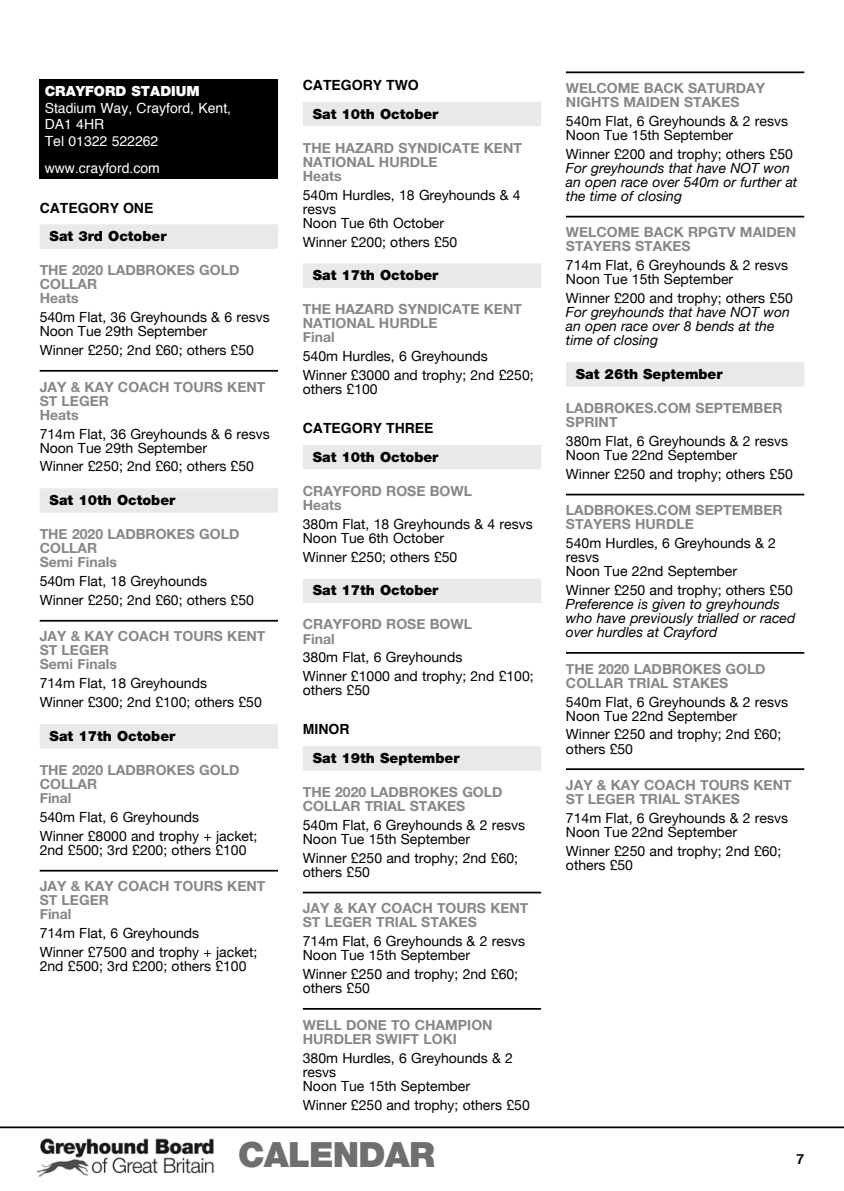
<style>
.page{position:relative;width:844px;height:1191px;background:#fff}
.page>*{position:absolute;margin:0;border:0;box-sizing:border-box;transform-origin:0 0}
.t1{font:900 34.82px "Helvetica Neue";letter-spacing:-.025em;color:#706f6f}
.t2{font:14px/14px "Helvetica Neue";color:#000}
.t3{font:700 14px/14px "Helvetica Neue";color:#878787}
.t4{font:italic 14px/14px "Helvetica Neue";color:#000}
.t5{font:900 14px "Helvetica Neue";color:#000}
.t6{font:14px/16.8px "Helvetica";color:#fff}
.t7{font:700 14px "Helvetica";color:#000}
.t8{font:900 14px "Helvetica Neue";color:#fff}
</style>
<div class="page">
<hr style="left:0;top:1126px;width:843px;height:2px;background:#000">
<img style="left:36px;top:1138px;width:178px;height:39px">
<div style="left:40px;top:224px;width:238px;height:25px;background:#e9e9e9"></div>
<hr style="left:40px;top:370px;width:238px;height:2px;background:#000">
<div style="left:40px;top:488px;width:238px;height:25px;background:#e9e9e9"></div>
<hr style="left:40px;top:620px;width:238px;height:1px;background:#000">
<div style="left:40px;top:724px;width:238px;height:24px;background:#e9e9e9"></div>
<hr style="left:40px;top:870px;width:238px;height:1px;background:#000">
<div style="left:40px;top:79px;width:238px;height:100px;background:#000"></div>
<div style="left:303px;top:102px;width:238px;height:24px;background:#e9e9e9"></div>
<div style="left:303px;top:263px;width:238px;height:25px;background:#e9e9e9"></div>
<div style="left:303px;top:445px;width:238px;height:24px;background:#e9e9e9"></div>
<div style="left:303px;top:578px;width:238px;height:25px;background:#e9e9e9"></div>
<div style="left:303px;top:746px;width:238px;height:24px;background:#e9e9e9"></div>
<hr style="left:303px;top:891px;width:238px;height:2px;background:#000">
<hr style="left:303px;top:1008px;width:238px;height:1px;background:#000">
<hr style="left:566px;top:71px;width:238px;height:2px;background:#000">
<hr style="left:566px;top:216px;width:238px;height:1px;background:#000">
<div style="left:566px;top:362px;width:238px;height:24px;background:#e9e9e9"></div>
<hr style="left:566px;top:494px;width:238px;height:1px;background:#000">
<hr style="left:566px;top:652px;width:238px;height:2px;background:#000">
<hr style="left:566px;top:768px;width:238px;height:2px;background:#000">
<p class="t8" style="left:45px;top:82px;width:157px">CRAYFORD STADIUM</p>
<p class="t6" style="left:45px;top:100px;width:188px">Stadium Way, Crayford, Kent,<br>DA1 4HR<br>Tel 01322 522262</p>
<p class="t6" style="left:45px;top:160px;width:117px">www.crayford.com</p>
<p class="t7" style="left:40px;top:196px;width:115px">CATEGORY ONE</p>
<p class="t5" style="left:50px;top:228px;width:118px">Sat 3rd October</p>
<p class="t3" style="left:40px;top:264px;width:201px">THE 2020 LADBROKES GOLD<br>COLLAR<br>Heats</p>
<p class="t2" style="left:40px;top:311px;width:231px">540m Flat, 36 Greyhounds &amp; 6 resvs<br>Noon Tue 29th September</p>
<p class="t2" style="left:40px;top:344px;width:216px">Winner £250; 2nd £60; others £50</p>
<p class="t3" style="left:40px;top:380px;width:227px">JAY &amp; KAY COACH TOURS KENT<br>ST LEGER<br>Heats</p>
<p class="t2" style="left:40px;top:427px;width:231px">714m Flat, 36 Greyhounds &amp; 6 resvs<br>Noon Tue 29th September</p>
<p class="t2" style="left:40px;top:460px;width:216px">Winner £250; 2nd £60; others £50</p>
<p class="t5" style="left:50px;top:492px;width:127px">Sat 10th October</p>
<p class="t3" style="left:40px;top:527px;width:201px">THE 2020 LADBROKES GOLD<br>COLLAR<br>Semi Finals</p>
<p class="t2" style="left:40px;top:572px;width:216px;line-height:18.9px">540m Flat, 18 Greyhounds<br>Winner £250; 2nd £60; others £50</p>
<p class="t3" style="left:40px;top:630px;width:227px">JAY &amp; KAY COACH TOURS KENT<br>ST LEGER<br>Semi Finals</p>
<p class="t2" style="left:40px;top:675px;width:223px;line-height:18.9px">714m Flat, 18 Greyhounds<br>Winner £300; 2nd £100; others £50</p>
<p class="t5" style="left:50px;top:727px;width:127px">Sat 17th October</p>
<p class="t3" style="left:40px;top:763px;width:201px">THE 2020 LADBROKES GOLD<br>COLLAR<br>Final</p>
<p class="t2" style="left:40px;top:808px;width:219px;line-height:18.9px">540m Flat, 6 Greyhounds<br>Winner £8000 and trophy + jacket;</p>
<p class="t2" style="left:40px;top:844px;width:208px">2nd £500; 3rd £200; others £100</p>
<p class="t3" style="left:40px;top:879px;width:227px">JAY &amp; KAY COACH TOURS KENT<br>ST LEGER<br>Final</p>
<p class="t2" style="left:40px;top:924px;width:219px;line-height:18.9px">714m Flat, 6 Greyhounds<br>Winner £7500 and trophy + jacket;</p>
<p class="t2" style="left:40px;top:960px;width:208px">2nd £500; 3rd £200; others £100</p>
<p class="t7" style="left:303px;top:74px;width:117px">CATEGORY TWO</p>
<p class="t5" style="left:313px;top:105px;width:127px">Sat 10th October</p>
<p class="t3" style="left:303px;top:141px;width:220px">THE HAZARD SYNDICATE KENT<br>NATIONAL HURDLE<br>Heats</p>
<p class="t2" style="left:303px;top:188px;width:219px">540m Hurdles, 18 Greyhounds &amp; 4 resvs<br>Noon Tue 6th October</p>
<p class="t2" style="left:303px;top:235px;width:156px">Winner £200; others £50</p>
<p class="t5" style="left:313px;top:267px;width:127px">Sat 17th October</p>
<p class="t3" style="left:303px;top:303px;width:220px">THE HAZARD SYNDICATE KENT<br>NATIONAL HURDLE<br>Final</p>
<p class="t2" style="left:303px;top:348px;width:232px;line-height:18.9px">540m Hurdles, 6 Greyhounds<br>Winner £3000 and trophy; 2nd £250;</p>
<p class="t2" style="left:303px;top:383px;width:76px">others £100</p>
<p class="t7" style="left:303px;top:417px;width:132px">CATEGORY THREE</p>
<p class="t5" style="left:313px;top:448px;width:127px">Sat 10th October</p>
<p class="t3" style="left:303px;top:484px;width:171px">CRAYFORD ROSE BOWL<br>Heats</p>
<p class="t2" style="left:303px;top:517px;width:231px">380m Flat, 18 Greyhounds &amp; 4 resvs<br>Noon Tue 6th October</p>
<p class="t2" style="left:303px;top:550px;width:156px">Winner £250; others £50</p>
<p class="t5" style="left:313px;top:582px;width:127px">Sat 17th October</p>
<p class="t3" style="left:303px;top:618px;width:171px">CRAYFORD ROSE BOWL<br>Final</p>
<p class="t2" style="left:303px;top:649px;width:232px;line-height:18.9px">380m Flat, 6 Greyhounds<br>Winner £1000 and trophy; 2nd £100;</p>
<p class="t2" style="left:303px;top:684px;width:69px">others £50</p>
<p class="t7" style="left:303px;top:718px;width:48px">MINOR</p>
<p class="t5" style="left:313px;top:749px;width:148px">Sat 19th September</p>
<p class="t3" style="left:303px;top:785px;width:201px">THE 2020 LADBROKES GOLD<br>COLLAR TRIAL STAKES</p>
<p class="t2" style="left:303px;top:819px;width:224px">540m Flat, 6 Greyhounds &amp; 2 resvs<br>Noon Tue 15th September</p>
<p class="t2" style="left:303px;top:851px;width:217px">Winner £250 and trophy; 2nd £60; others £50</p>
<p class="t3" style="left:303px;top:901px;width:227px">JAY &amp; KAY COACH TOURS KENT<br>ST LEGER TRIAL STAKES</p>
<p class="t2" style="left:303px;top:935px;width:224px">714m Flat, 6 Greyhounds &amp; 2 resvs<br>Noon Tue 15th September</p>
<p class="t2" style="left:303px;top:968px;width:217px">Winner £250 and trophy; 2nd £60; others £50</p>
<p class="t3" style="left:303px;top:1018px;width:191px">WELL DONE TO CHAMPION<br>HURDLER SWIFT LOKI</p>
<p class="t2" style="left:303px;top:1051px;width:211px">380m Hurdles, 6 Greyhounds &amp; 2 resvs<br>Noon Tue 15th September</p>
<p class="t2" style="left:303px;top:1098px;width:228px">Winner £250 and trophy; others £50</p>
<h1 class="t1" style="left:238px;top:1134px;width:198px">CALENDAR</h1>
<p class="t3" style="left:566px;top:81px;width:201px">WELCOME BACK SATURDAY<br>NIGHTS MAIDEN STAKES</p>
<p class="t2" style="left:566px;top:115px;width:224px">540m Flat, 6 Greyhounds &amp; 2 resvs<br>Noon Tue 15th September</p>
<p class="t2" style="left:566px;top:148px;width:228px">Winner £200 and trophy; others £50</p>
<p class="t4" style="left:566px;top:162px;width:233px">For greyhounds that have NOT won an open race over 540m or further at the time of closing</p>
<p class="t3" style="left:566px;top:226px;width:232px">WELCOME BACK RPGTV MAIDEN<br>STAYERS STAKES</p>
<p class="t2" style="left:566px;top:259px;width:224px">714m Flat, 6 Greyhounds &amp; 2 resvs<br>Noon Tue 15th September</p>
<p class="t2" style="left:566px;top:292px;width:228px">Winner £200 and trophy; others £50</p>
<p class="t4" style="left:566px;top:306px;width:225px">For greyhounds that have NOT won an open race over 8 bends at the time of closing</p>
<p class="t5" style="left:575px;top:366px;width:148px">Sat 26th September</p>
<p class="t3" style="left:566px;top:401px;width:218px">LADBROKES.COM SEPTEMBER<br>SPRINT</p>
<p class="t2" style="left:566px;top:435px;width:224px">380m Flat, 6 Greyhounds &amp; 2 resvs<br>Noon Tue 22nd September</p>
<p class="t2" style="left:566px;top:468px;width:228px">Winner £250 and trophy; others £50</p>
<p class="t3" style="left:566px;top:503px;width:218px">LADBROKES.COM SEPTEMBER<br>STAYERS HURDLE</p>
<p class="t2" style="left:566px;top:537px;width:211px">540m Hurdles, 6 Greyhounds &amp; 2 resvs<br>Noon Tue 22nd September</p>
<p class="t2" style="left:566px;top:584px;width:228px">Winner £250 and trophy; others £50</p>
<p class="t4" style="left:566px;top:598px;width:231px">Preference is given to greyhounds who have previously trialled or raced over hurdles at Crayford</p>
<p class="t3" style="left:566px;top:662px;width:201px">THE 2020 LADBROKES GOLD<br>COLLAR TRIAL STAKES</p>
<p class="t2" style="left:566px;top:695px;width:224px">540m Flat, 6 Greyhounds &amp; 2 resvs<br>Noon Tue 22nd September</p>
<p class="t2" style="left:566px;top:728px;width:217px">Winner £250 and trophy; 2nd £60; others £50</p>
<p class="t3" style="left:566px;top:778px;width:227px">JAY &amp; KAY COACH TOURS KENT<br>ST LEGER TRIAL STAKES</p>
<p class="t2" style="left:566px;top:811px;width:224px">714m Flat, 6 Greyhounds &amp; 2 resvs<br>Noon Tue 22nd September</p>
<p class="t2" style="left:566px;top:844px;width:217px">Winner £250 and trophy; 2nd £60; others £50</p>
<p class="t7" style="left:796px;top:1147px;width:9px">7</p>
</div>
